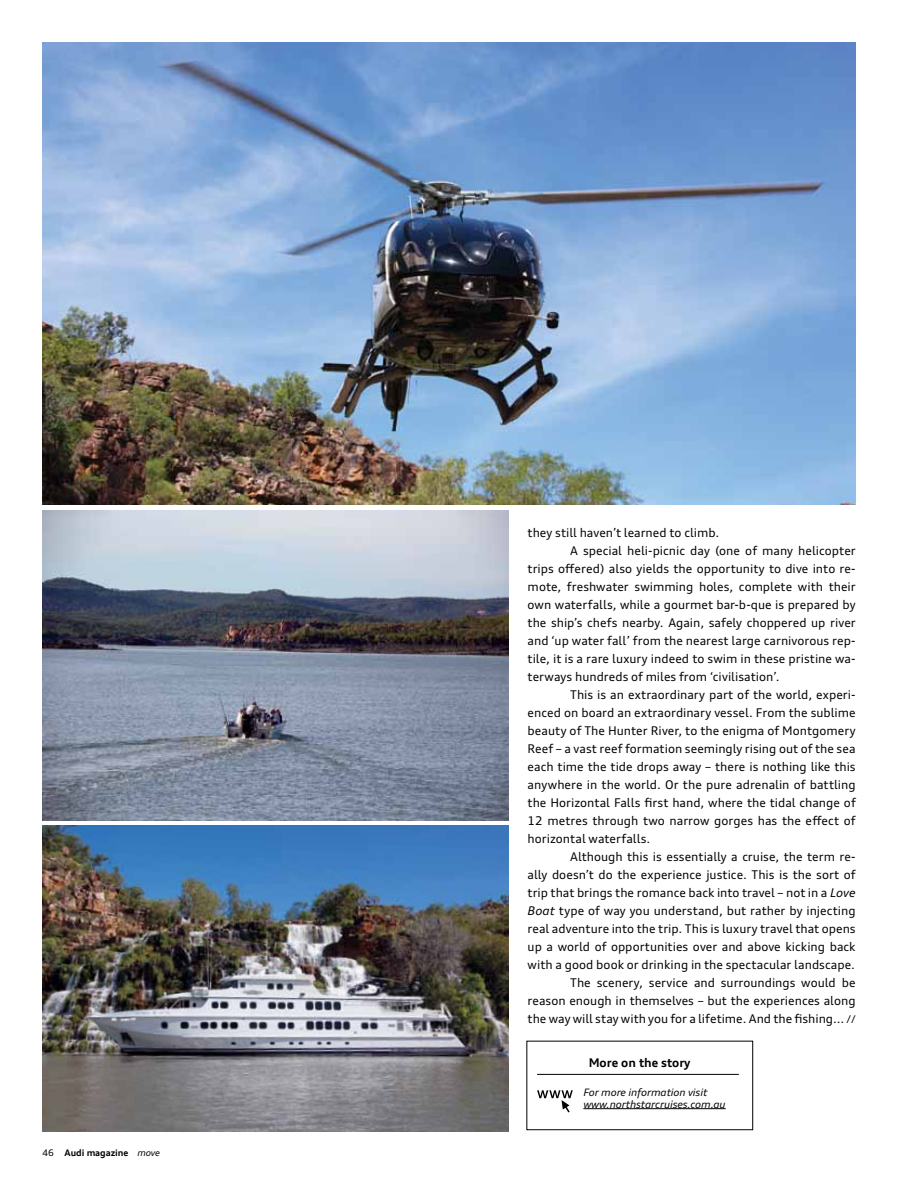
<style>
.page{position:relative;width:915px;height:1191px;background:#fff}
.page>*{position:absolute;margin:0;border:0;box-sizing:border-box;transform-origin:0 0}
.t1{font:12px "Audi Type";letter-spacing:.005em;color:#000}
.t2{font:700 12px "Audi Type";color:#010101}
.t3{font:italic 10.2px/12px "Audi Type";letter-spacing:-.01em;color:#000}
.t4{font:700 9px "Audi Type";letter-spacing:-.01em;color:#000}
.s1{font-weight:400}
.s2{font-weight:400;font-style:italic}
.s3{font-style:italic}
.s4{font-size:10.2px}
</style>
<div class="page">
<img style="left:43px;top:43px;width:812px;height:461px">
<img style="left:43px;top:511px;width:465px;height:310px">
<img style="left:43px;top:825px;width:465px;height:306px">
<div style="left:526px;top:1040px;width:226px;height:90px;border:1px solid #010101"></div>
<hr style="left:537px;top:1074px;width:201px;height:1px;background:#010101">
<svg style="left:537px;top:1090px;width:35px;height:22px"></svg>
<hr style="left:583px;top:1108px;width:142px;height:1px;background:#000">
<p class="t4" style="left:43px;top:1147px;width:119px"><span class="s1">46</span> Audi magazine <span class="s2">move</span></p>
<p class="t1" style="left:527px;top:525px;width:193px">they still haven’t learned to climb.</p>
<p class="t1" style="left:570px;top:543px;width:287px">A special heli-picnic day (one of many helicopter</p>
<p class="t1" style="left:527px;top:561px;width:329px">trips offered) also yields the opportunity to dive into re-</p>
<p class="t1" style="left:527px;top:579px;width:329px">mote, freshwater swimming holes, complete with their</p>
<p class="t1" style="left:527px;top:597px;width:329px">own waterfalls, while a gourmet bar-b-que is prepared by</p>
<p class="t1" style="left:527px;top:615px;width:329px">the ship’s chefs nearby. Again, safely choppered up river</p>
<p class="t1" style="left:527px;top:633px;width:329px">and ‘up water fall’ from the nearest large carnivorous rep-</p>
<p class="t1" style="left:527px;top:651px;width:329px">tile, it is a rare luxury indeed to swim in these pristine wa-</p>
<p class="t1" style="left:527px;top:669px;width:253px">terways hundreds of miles from ‘civilisation’.</p>
<p class="t1" style="left:570px;top:687px;width:287px">This is an extraordinary part of the world, experi-</p>
<p class="t1" style="left:527px;top:705px;width:329px">enced on board an extraordinary vessel. From the sublime</p>
<p class="t1" style="left:527px;top:723px;width:329px">beauty of The Hunter River, to the enigma of Montgomery</p>
<p class="t1" style="left:527px;top:741px;width:329px">Reef – a vast reef formation seemingly rising out of the sea</p>
<p class="t1" style="left:527px;top:759px;width:329px">each time the tide drops away – there is nothing like this</p>
<p class="t1" style="left:527px;top:777px;width:329px">anywhere in the world. Or the pure adrenalin of battling</p>
<p class="t1" style="left:527px;top:795px;width:329px">the Horizontal Falls first hand, where the tidal change of</p>
<p class="t1" style="left:527px;top:813px;width:329px">12 metres through two narrow gorges has the effect of</p>
<p class="t1" style="left:527px;top:831px;width:124px">horizontal waterfalls.</p>
<p class="t1" style="left:570px;top:849px;width:287px">Although this is essentially a cruise, the term re-</p>
<p class="t1" style="left:527px;top:867px;width:329px">ally doesn’t do the experience justice. This is the sort of</p>
<p class="t1" style="left:527px;top:885px;width:329px">trip that brings the romance back into travel – not in a <span class="s3">Love</span></p>
<p class="t1" style="left:527px;top:903px;width:329px"><span class="s3">Boat</span> type of way you understand, but rather by injecting</p>
<p class="t1" style="left:527px;top:921px;width:329px">real adventure into the trip. This is luxury travel that opens</p>
<p class="t1" style="left:527px;top:939px;width:329px">up a world of opportunities over and above kicking back</p>
<p class="t1" style="left:527px;top:957px;width:329px">with a good book or drinking in the spectacular landscape.</p>
<p class="t1" style="left:570px;top:975px;width:287px">The scenery, service and surroundings would be</p>
<p class="t1" style="left:527px;top:993px;width:329px">reason enough in themselves – but the experiences along</p>
<p class="t1" style="left:527px;top:1011px;width:329px">the way will stay with you for a lifetime. And the fishing... <span class="s4">//</span></p>
<p class="t2" style="left:588px;top:1055px;width:103px">More on the story</p>
<p class="t3" style="left:583px;top:1085px;width:144px">For more information visit www.northstarcruises.com.au</p>
</div>
